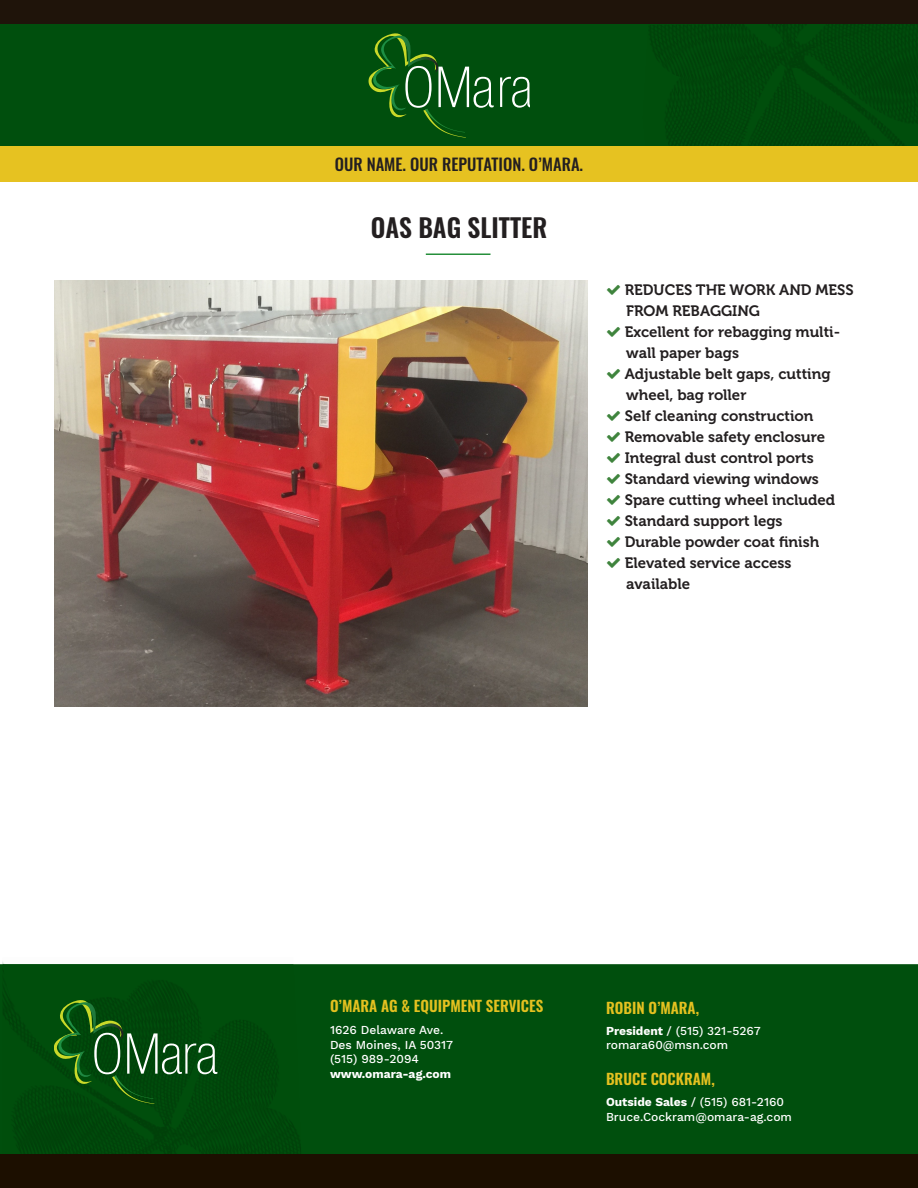
<style>
.page{position:relative;width:918px;height:1188px;background:#fff}
.page>*{position:absolute;margin:0;border:0;box-sizing:border-box;transform-origin:0 0}
.t1{font:600 25.5px "Oswald";color:#231f20}
.t2{font:500 16.5px "Oswald";color:#231f20}
.t3{font:15px "Museo 700";color:#231f20}
.t4{font:600 15px "Oswald";color:#e4c120}
.t5{font:500 12px/14.4px "Work Sans";color:#fff}
.t6{font:700 12px "Work Sans";color:#fff}
.s1{font-weight:700}
</style>
<div class="page">
<div style="left:0;top:24px;width:643px;height:122px;background:#004f0d"></div>
<div style="left:643px;top:24px;width:275px;height:122px;background:#00470b"></div>
<div style="left:0;top:0;width:918px;height:24px;background:#1f140a"></div>
<div style="left:0;top:146px;width:918px;height:35px;background:#e6c221"></div>
<svg style="left:500px;top:77px;width:29px;height:31px"></svg>
<svg style="left:367px;top:33px;width:127px;height:105px;background:#18601e"></svg>
<div style="left:0;top:964px;width:918px;height:190px;background:#004f0d"></div>
<img style="left:2px;top:964px;width:300px;height:190px">
<div style="left:0;top:1154px;width:918px;height:34px;background:#1c0f00"></div>
<svg style="left:54px;top:1000px;width:163px;height:103px;background:#17591c"></svg>
<hr style="left:426px;top:253px;width:65px;height:2px;background:#268f3b">
<img style="left:54px;top:281px;width:534px;height:426px">
<p class="t2" style="left:335px;top:156px;width:250px">OUR NAME. OUR REPUTATION. O’MARA.</p>
<p class="t1" style="left:371px;top:214px;width:178px">OAS BAG SLITTER</p>
<p class="t3" style="left:625px;top:281px;width:231px">REDUCES THE WORK AND MESS</p>
<p class="t3" style="left:626px;top:302px;width:135px">FROM REBAGGING</p>
<p class="t3" style="left:625px;top:323px;width:217px">Excellent for rebagging multi-</p>
<p class="t3" style="left:626px;top:344px;width:114px">wall paper bags</p>
<p class="t3" style="left:625px;top:365px;width:207px">Adjustable belt gaps, cutting</p>
<p class="t3" style="left:626px;top:386px;width:122px">wheel, bag roller</p>
<p class="t3" style="left:625px;top:407px;width:190px">Self cleaning construction</p>
<p class="t3" style="left:625px;top:428px;width:202px">Removable safety enclosure</p>
<p class="t3" style="left:625px;top:449px;width:191px">Integral dust control ports</p>
<p class="t3" style="left:625px;top:470px;width:196px">Standard viewing windows</p>
<p class="t3" style="left:625px;top:491px;width:212px">Spare cutting wheel included</p>
<p class="t3" style="left:625px;top:512px;width:159px">Standard support legs</p>
<p class="t3" style="left:625px;top:533px;width:196px">Durable powder coat finish</p>
<p class="t3" style="left:625px;top:554px;width:168px">Elevated service access</p>
<p class="t3" style="left:626px;top:575px;width:65px">available</p>
<p class="t4" style="left:330px;top:998px;width:215px">O’MARA AG &amp; EQUIPMENT SERVICES</p>
<p class="t5" style="left:330px;top:1024px;width:125px">1626 Delaware Ave.<br>Des Moines, IA 50317 (515) 989-2094</p>
<p class="t6" style="left:330px;top:1067px;width:123px">www.omara-ag.com</p>
<p class="t4" style="left:606px;top:1000px;width:95px">ROBIN O’MARA,</p>
<p class="t5" style="left:606px;top:1024px;width:156px"><span class="s1">President</span> / (515) 321-5267 romara60@msn.com</p>
<p class="t4" style="left:606px;top:1071px;width:110px">BRUCE COCKRAM,</p>
<p class="t5" style="left:606px;top:1096px;width:188px"><span class="s1">Outside Sales</span> / (515) 681-2160<br>Bruce.Cockram@omara-ag.com</p>
</div>
